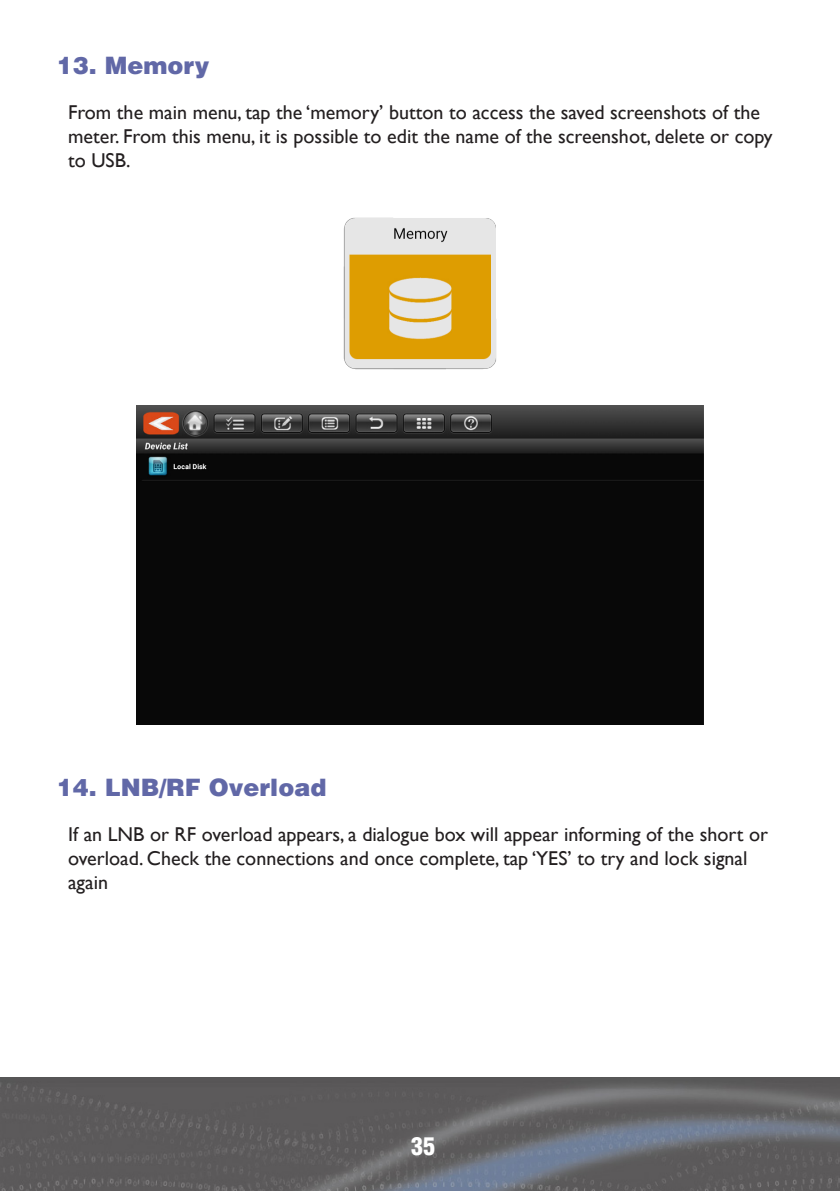
<style>
.page{position:relative;width:840px;height:1191px;background:#fff}
.page>*{position:absolute;margin:0;border:0;box-sizing:border-box;transform-origin:0 0}
._01_Heading{font:900 24px "Helvetica LT Std";color:#6168a7}
.t1{font:900 condensed 24px "Helvetica LT Std";color:#fff}
._03_Body_Text{font:20px/24px "Gill Sans";color:#231f20}
</style>
<div class="page">
<img style="left:0;top:1077px;width:839px;height:114px">
<img style="left:343px;top:218px;width:153px;height:151px">
<img style="left:136px;top:406px;width:567px;height:319px">
<p class="_01_Heading" style="left:57px;top:50px;width:154px">13. Memory</p>
<p class="_03_Body_Text" style="left:68px;top:100px;width:705px">From the main menu, tap the ‘memory’ button to access the saved screenshots of the meter. From this menu, it is possible to edit the name of the screenshot, delete or copy to USB.</p>
<p class="_01_Heading" style="left:57px;top:771px;width:271px">14. LNB/RF Overload</p>
<p class="_03_Body_Text" style="left:68px;top:822px;width:701px">If an LNB or RF overload appears, a dialogue box will appear informing of the short or overload. Check the connections and once complete, tap ‘YES’ to try and lock signal again</p>
<p class="t1" style="left:411px;top:1131px;width:25px">35</p>
</div>
